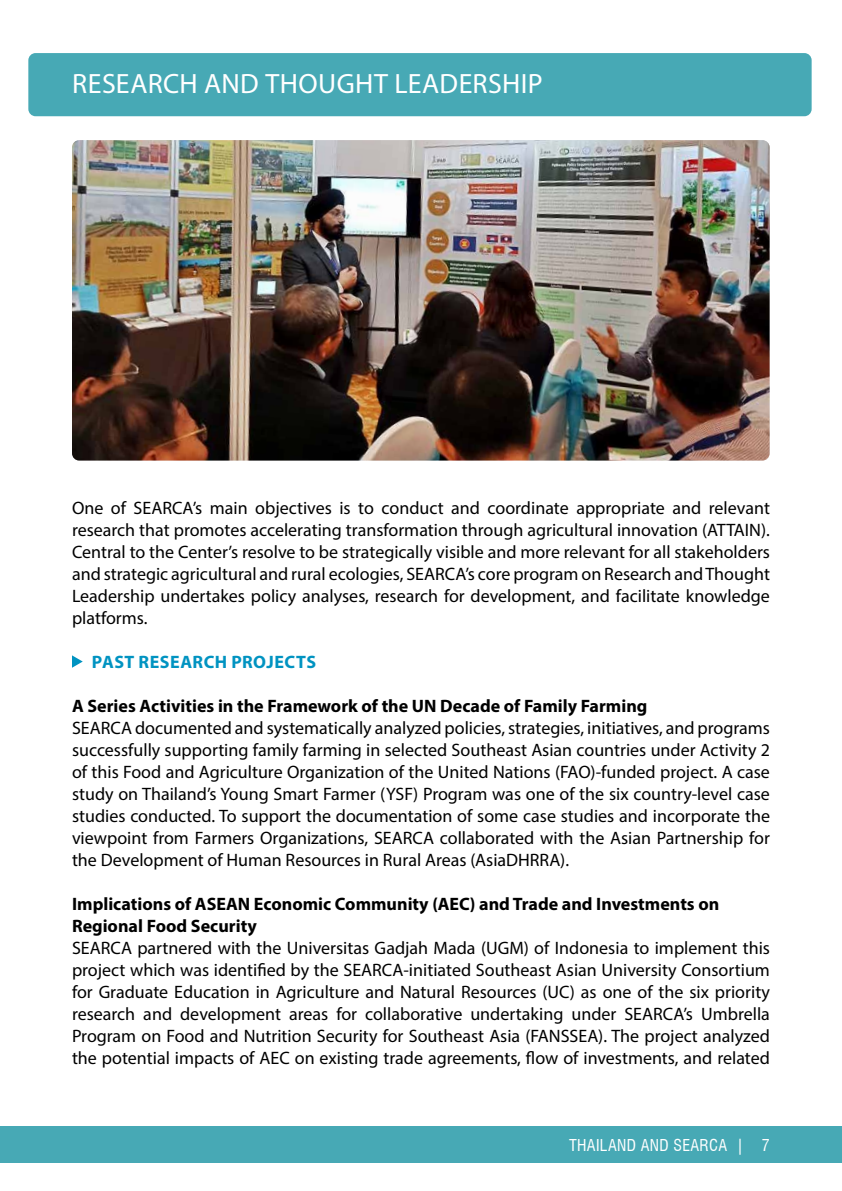
<style>
.page{position:relative;width:842px;height:1191px;background:#fff}
.page>*{position:absolute;margin:0;border:0;box-sizing:border-box;transform-origin:0 0}
.t1{font:28px "Myriad Pro";letter-spacing:.015em;color:#fff}
.t2{font:18px/22px "Myriad Pro";color:#000;text-align:justify}
.t3{font:700 18px/22px "Myriad Pro";color:#000}
.t4{font:700 18px "Myriad Pro";letter-spacing:.025em;color:#0093c1}
.t5{font:condensed 16px "Swiss 721 BT";letter-spacing:.02em;color:#fff}
</style>
<div class="page">
<div style="left:0;top:1126px;width:842px;height:37px;background:#47a9b5"></div>
<svg style="left:72px;top:655px;width:11px;height:13px"></svg>
<div style="left:28px;top:53px;width:784px;height:63px;background:#47a9b5;border-radius:7px"></div>
<img style="left:72px;top:140px;width:698px;height:320px">
<h1 class="t1" style="left:72px;top:66px;width:472px">RESEARCH AND THOUGHT LEADERSHIP</h1>
<p class="t2" style="left:72px;top:497px;width:699px">One of SEARCA’s main objectives is to conduct and coordinate appropriate and relevant research that promotes accelerating transformation through agricultural innovation (ATTAIN).<br>Central to the Center’s resolve to be strategically visible and more relevant for all stakeholders and strategic agricultural and rural ecologies, SEARCA’s core program on Research and Thought Leadership undertakes policy analyses, research for development, and facilitate knowledge platforms.</p>
<p class="t4" style="left:92px;top:650px;width:226px">PAST RESEARCH PROJECTS</p>
<p class="t3" style="left:72px;top:694px;width:577px">A Series Activities in the Framework of the UN Decade of Family Farming</p>
<p class="t2" style="left:72px;top:716px;width:699px">SEARCA documented and systematically analyzed policies, strategies, initiatives, and programs successfully supporting family farming in selected Southeast Asian countries under Activity 2 of this Food and Agriculture Organization of the United Nations (FAO)-funded project. A case study on Thailand’s Young Smart Farmer (YSF) Program was one of the six country-level case studies conducted. To support the documentation of some case studies and incorporate the viewpoint from Farmers Organizations, SEARCA collaborated with the Asian Partnership for the Development of Human Resources in Rural Areas (AsiaDHRRA).</p>
<p class="t3" style="left:72px;top:892px;width:649px">Implications of ASEAN Economic Community (AEC) and Trade and Investments on<br>Regional Food Security</p>
<p class="t2" style="left:72px;top:936px;width:699px">SEARCA partnered with the Universitas Gadjah Mada (UGM) of Indonesia to implement this project which was identified by the SEARCA-initiated Southeast Asian University Consortium for Graduate Education in Agriculture and Natural Resources (UC) as one of the six priority research and development areas for collaborative undertaking under SEARCA’s Umbrella Program on Food and Nutrition Security for Southeast Asia (FANSSEA). The project analyzed the potential impacts of AEC on existing trade agreements, flow of investments, and related</p>
<p class="t5" style="left:569px;top:1135px;width:202px">THAILAND AND SEARCA | 7</p>
</div>
